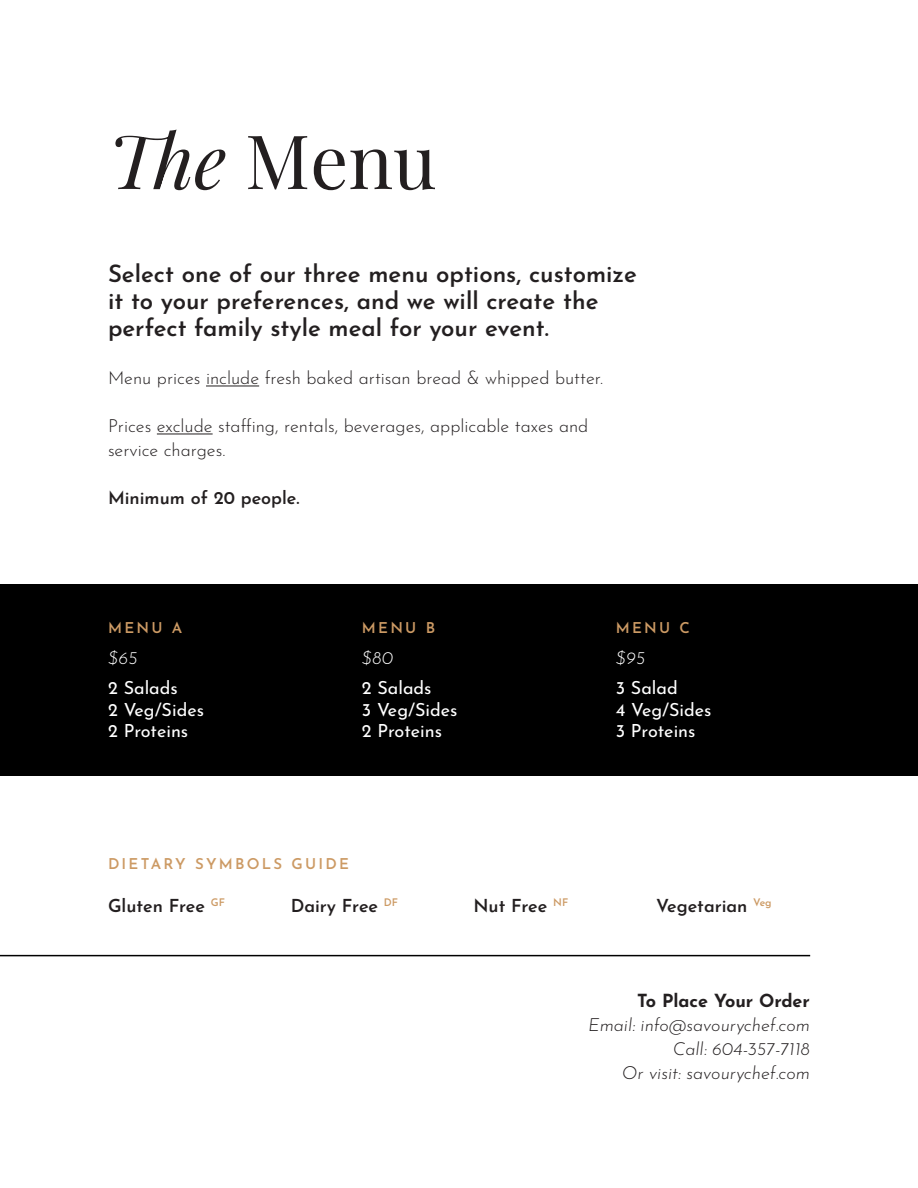
<style>
.page{position:relative;width:918px;height:1188px;background:#fff}
.page>*{position:absolute;margin:0;border:0;box-sizing:border-box;transform-origin:0 0}
.t1{font:75px "Playfair Display";color:#231f20}
.t2{font:600 24px/27px "Josefin Sans";color:#231f20}
.t3{font:300 18px/24px "Josefin Sans";color:#231f20}
.t4{font:18px/21.6px "Josefin Sans";color:#fff}
.t5{font:italic 300 18px/24px "Josefin Sans";color:#231f20;text-align:right}
.t6{font:600 18px "Josefin Sans";color:#231f20}
.t7{font:700 18px "Josefin Sans";color:#231f20}
.t8{font:italic 300 18px "Josefin Sans";color:#fff}
.t9{font:600 15px "Josefin Sans";letter-spacing:.15em;color:#cc9a64}
.s1{font-style:italic}
</style>
<div class="page">
<div style="left:0;top:584px;width:918px;height:191px;background:#000"></div>
<hr style="left:206px;top:386px;width:53px;height:1px;background:#231f20">
<hr style="left:157px;top:434px;width:56px;height:1px;background:#231f20">
<hr style="left:0;top:955px;width:810px;height:1px;background:#000">
<h1 class="t1" style="left:108px;top:102px;width:330px"><span class="s1">The</span> Menu</h1>
<h2 class="t2" style="left:108px;top:257px;width:531px">Select one of our three menu options, customize it to your preferences, and we will create the perfect family style meal for your event.</h2>
<p class="t3" style="left:108px;top:364px;width:497px">Menu prices include fresh baked artisan bread &amp; whipped butter.</p>
<p class="t3" style="left:108px;top:412px;width:482px">Prices exclude staffing, rentals, beverages, applicable taxes and service charges.</p>
<p class="t6" style="left:108px;top:482px;width:193px">Minimum of 20 people.</p>
<p class="t9" style="left:108px;top:615px;width:76px">MENU A</p>
<p class="t8" style="left:108px;top:642px;width:31px">$65</p>
<p class="t4" style="left:108px;top:675px;width:97px">2 Salads<br>2 Veg/Sides<br>2 Proteins</p>
<p class="t9" style="left:362px;top:615px;width:75px">MENU B</p>
<p class="t8" style="left:362px;top:642px;width:33px">$80</p>
<p class="t4" style="left:362px;top:675px;width:97px">2 Salads<br>3 Veg/Sides<br>2 Proteins</p>
<p class="t9" style="left:108px;top:851px;width:243px">DIETARY SYMBOLS GUIDE</p>
<p class="t9" style="left:616px;top:615px;width:76px">MENU C</p>
<p class="t8" style="left:616px;top:642px;width:31px">$95</p>
<p class="t4" style="left:616px;top:675px;width:97px">3 Salad<br>4 Veg/Sides<br>3 Proteins</p>
<p class="t6" style="left:108px;top:890px;width:119px">Gluten Free <sup>GF</sup></p>
<p class="t6" style="left:291px;top:890px;width:109px">Dairy Free <sup>DF</sup></p>
<p class="t6" style="left:473px;top:890px;width:96px">Nut Free <sup>NF</sup></p>
<p class="t6" style="left:656px;top:890px;width:117px">Vegetarian <sup>Veg</sup></p>
<p class="t7" style="left:637px;top:984px;width:174px">To Place Your Order</p>
<p class="t5" style="left:588px;top:1011px;width:223px">Email: info@savourychef.com<br>Call: 604-357-7118<br>Or visit: savourychef.com</p>
</div>
